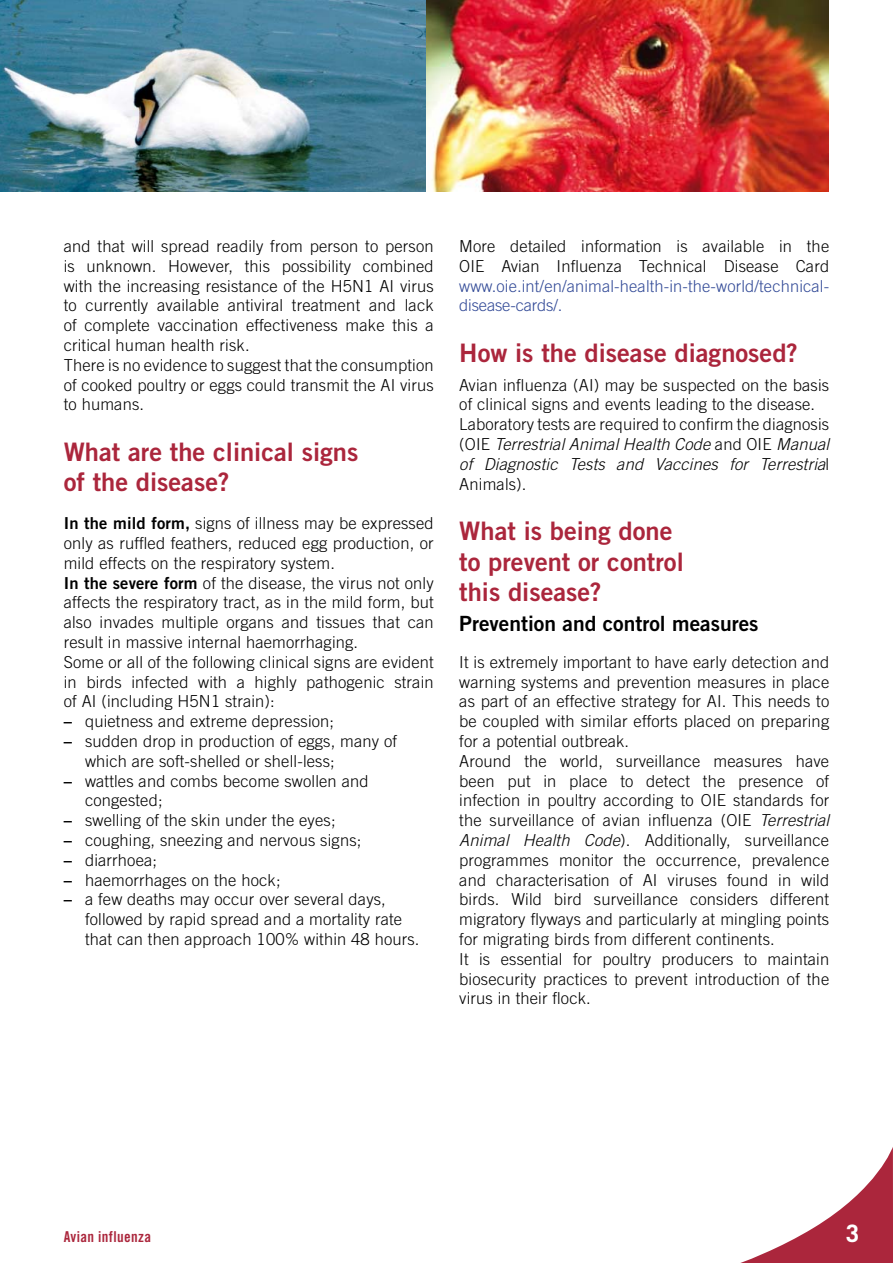
<style>
.page{position:relative;width:893px;height:1263px;background:#fff}
.page>*{position:absolute;margin:0;border:0;box-sizing:border-box;transform-origin:0 0}
.t1{font:25.5px/30.6px "Trade Gothic LT Std Bd 2";color:#ab263c}
.t2{font:700 24px "Trade Gothic LT Std";color:#fff}
.t3{font:21px "Trade Gothic LT Std Bd 2";color:#000}
.t4{font:300 16.5px/19.8px "Trade Gothic LT Std";letter-spacing:.01em;color:#000}
.t5{font:300 16.5px/19.8px "Trade Gothic LT Std";letter-spacing:.01em;color:#324a97}
.t6{font:15px "Trade Gothic LT Std Bd Cn 20";letter-spacing:.025em;color:#ab263c}
.s1{font-family:"Trade Gothic LT Std Bd 2";font-weight:400}
.s2{font-style:italic}
</style>
<div class="page">
<svg style="left:740px;top:1147px;width:153px;height:116px"></svg>
<img style="left:0;top:0;width:828px;height:191px">
<p class="t4" style="left:64px;top:238px;width:371px">and that will spread readily from person to person is unknown. However, this possibility combined with the increasing resistance of the H5N1 AI virus to currently available antiviral treatment and lack of complete vaccination effectiveness make this a critical human health risk.<br>There is no evidence to suggest that the consumption of cooked poultry or eggs could transmit the AI virus to humans.</p>
<h1 class="t1" style="left:64px;top:439px;width:296px">What are the clinical signs of the disease?</h1>
<p class="t4" style="left:64px;top:515px;width:371px"><span class="s1">In the mild form,</span> signs of illness may be expressed only as ruffled feathers, reduced egg production, or mild effects on the respiratory system.<br><span class="s1">In the severe form</span> of the disease, the virus not only affects the respiratory tract, as in the mild form, but also invades multiple organs and tissues that can result in massive internal haemorrhaging.<br>Some or all of the following clinical signs are evident in birds infected with a highly pathogenic strain of AI (including H5N1 strain):</p>
<p class="t4" style="left:64px;top:713px;width:272px"><span class="s1">–</span> quietness and extreme depression;</p>
<p class="t4" style="left:85px;top:733px;width:314px;text-indent:-21px"><span class="s1">–</span> sudden drop in production of eggs, many of which are soft-shelled or shell-less;</p>
<p class="t4" style="left:85px;top:772px;width:285px;text-indent:-21px"><span class="s1">–</span> wattles and combs become swollen and congested;</p>
<p class="t4" style="left:64px;top:812px;width:273px"><span class="s1">–</span> swelling of the skin under the eyes;</p>
<p class="t4" style="left:64px;top:832px;width:299px"><span class="s1">–</span> coughing, sneezing and nervous signs;</p>
<p class="t4" style="left:64px;top:852px;width:95px"><span class="s1">–</span> diarrhoea;</p>
<p class="t4" style="left:64px;top:871px;width:218px"><span class="s1">–</span> haemorrhages on the hock;</p>
<p class="t4" style="left:85px;top:891px;width:336px;text-indent:-21px"><span class="s1">–</span> a few deaths may occur over several days, followed by rapid spread and a mortality rate that can then approach 100% within 48 hours.</p>
<p class="t4" style="left:459px;top:238px;width:371px">More detailed information is available in the<br>OIE Avian Influenza Technical Disease Card</p>
<p class="t5" style="left:459px;top:277px;width:371px">www.oie.int/en/animal-health-in-the-world/technical&shy;disease-cards/.</p>
<h1 class="t1" style="left:459px;top:340px;width:340px">How is the disease diagnosed?</h1>
<p class="t4" style="left:459px;top:376px;width:371px">Avian influenza (AI) may be suspected on the basis of clinical signs and events leading to the disease.<br>Laboratory tests are required to confirm the diagnosis (OIE <span class="s2">Terrestrial Animal Health Code</span> and OIE <span class="s2">Manual of Diagnostic Tests and Vaccines for Terrestria</span>l Animals).</p>
<h1 class="t1" style="left:459px;top:518px;width:226px">What is being done to prevent or control this disease?</h1>
<p class="t3" style="left:459px;top:616px;width:301px">Prevention and control measures</p>
<p class="t4" style="left:459px;top:654px;width:371px">It is extremely important to have early detection and warning systems and prevention measures in place as part of an effective strategy for AI. This needs to be coupled with similar efforts placed on preparing for a potential outbreak.<br>Around the world, surveillance measures have been put in place to detect the presence of infection in poultry according to OIE standards for the surveillance of avian influenza (OIE <span class="s2">Terrestrial Animal Health Code</span>). Additionally, surveillance programmes monitor the occurrence, prevalence and characterisation of AI viruses found in wild birds. Wild bird surveillance considers different migratory flyways and particularly at mingling points for migrating birds from different continents.<br>It is essential for poultry producers to maintain biosecurity practices to prevent introduction of the virus in their flock.</p>
<p class="t6" style="left:64px;top:1231px;width:89px">Avian influenza</p>
<h2 class="t2" style="left:846px;top:1224px;width:15px">3</h2>
</div>
